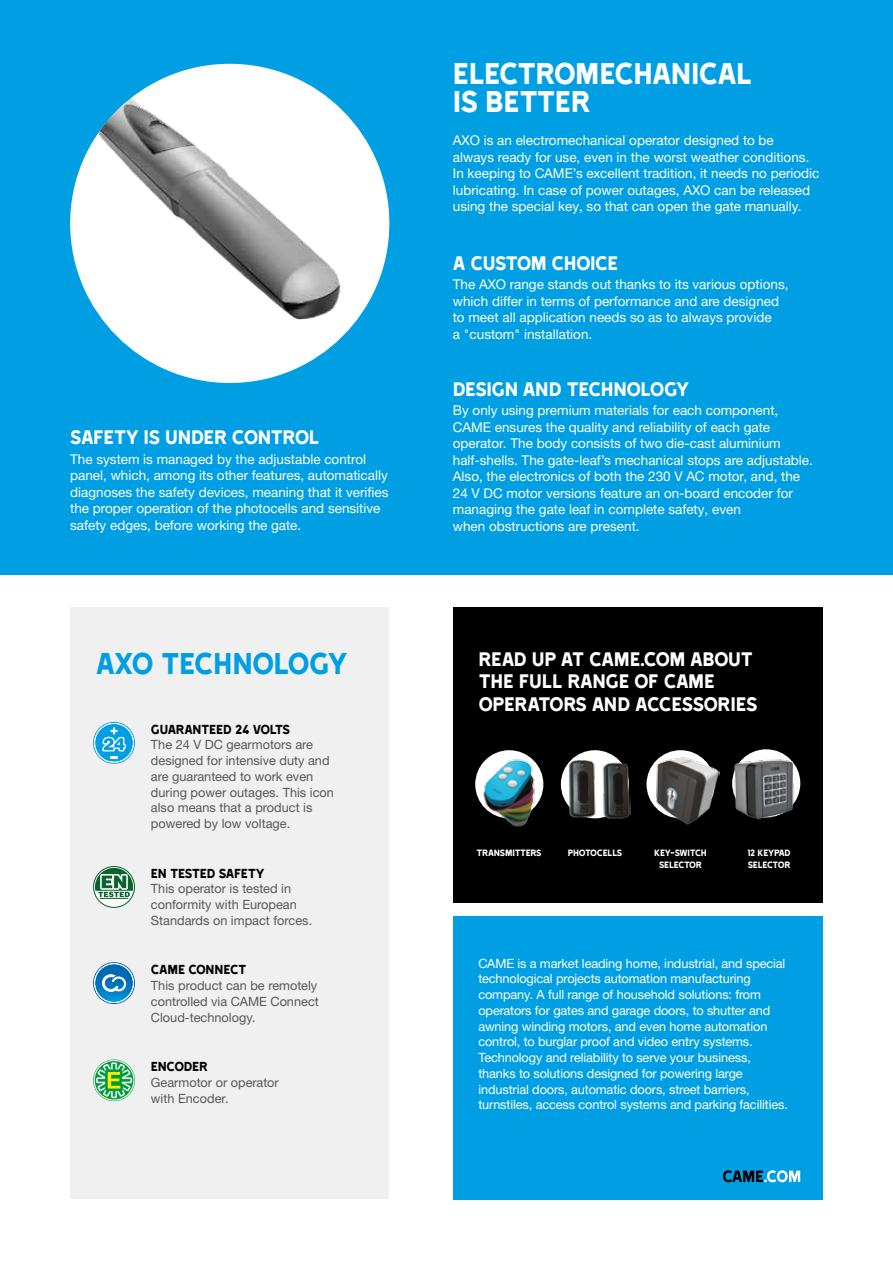
<style>
.page{position:relative;width:893px;height:1263px;background:#fff}
.page>*{position:absolute;margin:0;border:0;box-sizing:border-box;transform-origin:0 0}
.t1{font:34.5px/28.5px "Came Type";letter-spacing:-.025em;color:#fff}
.t2{font:34.5px "Came Type";letter-spacing:-.03em;color:#009fe3}
.t3{font:22.5px/22.5px "Came Type";letter-spacing:-.025em;color:#fff}
.t4{font:15px "Came Type";letter-spacing:-.025em;color:#000}
.t5{font:13.5px/16.5px "Helvetica Neue LTW1 G";color:#fff}
.t6{font:12.75px/15.8px "Helvetica Neue LTW1 G";letter-spacing:-.01em;color:#fff}
.t7{font:12.75px/15.8px "Helvetica Neue LTW1 G";color:#575756}
.t8{font:10.5px/12px "Came Type";letter-spacing:-.03em;color:#fff}
</style>
<div class="page">
<div style="left:0;top:0;width:893px;height:574px;background:#009fe3"></div>
<div style="left:70px;top:64px;width:319px;height:319px;background:#fff;border-radius:50%"></div>
<img style="left:90px;top:95px;width:250px;height:224px">
<div style="left:453px;top:916px;width:370px;height:283px;background:#009fe3"></div>
<svg style="left:723px;top:1170px;width:77px;height:12px"></svg>
<div style="left:70px;top:608px;width:319px;height:591px;background:#f0f0f0"></div>
<svg style="left:93px;top:866px;width:42px;height:42px"></svg>
<svg style="left:93px;top:722px;width:42px;height:42px"></svg>
<svg style="left:93px;top:1059px;width:42px;height:42px"></svg>
<svg style="left:94px;top:1060px;width:40px;height:41px"></svg>
<svg style="left:96px;top:1062px;width:36px;height:36px"></svg>
<svg style="left:93px;top:962px;width:42px;height:42px"></svg>
<div style="left:453px;top:608px;width:370px;height:295px;background:#000"></div>
<div style="left:561px;top:750px;width:68px;height:68px;background:#fff;border-radius:50%"></div>
<div style="left:732px;top:749px;width:68px;height:68px;background:#fff;border-radius:50%"></div>
<div style="left:475px;top:750px;width:68px;height:68px;background:#fff;border-radius:50%"></div>
<svg style="left:646px;top:750px;width:69px;height:68px"></svg>
<img style="left:482px;top:755px;width:56px;height:72px">
<img style="left:568px;top:758px;width:62px;height:61px">
<img style="left:654px;top:753px;width:65px;height:72px">
<img style="left:732px;top:756px;width:69px;height:64px">
<h2 class="t3" style="left:70px;top:426px;width:251px">SAFETY IS UNDER CONTROL</h2>
<p class="t5" style="left:70px;top:450px;width:320px">The system is managed by the adjustable control panel, which, among its other features, automatically diagnoses the safety devices, meaning that it verifies the proper operation of the photocells and sensitive safety edges, before working the gate.</p>
<h1 class="t2" style="left:96px;top:645px;width:253px">AXO TECHNOLOGY</h1>
<p class="t4" style="left:151px;top:721px;width:141px">GUARANTEED 24 VOLTS</p>
<p class="t7" style="left:151px;top:737px;width:185px">The 24 V DC gearmotors are designed for intensive duty and are guaranteed to work even during power outages. This icon also means that a product is powered by low voltage.</p>
<p class="t4" style="left:151px;top:865px;width:115px">EN TESTED SAFETY</p>
<p class="t7" style="left:151px;top:881px;width:163px">This operator is tested in conformity with European<br>Standards on impact forces.</p>
<p class="t4" style="left:151px;top:962px;width:97px">CAME CONNECT</p>
<p class="t7" style="left:151px;top:978px;width:169px">This product can be remotely controlled via CAME Connect<br>Cloud-technology.</p>
<p class="t4" style="left:151px;top:1059px;width:58px">ENCODER</p>
<p class="t7" style="left:151px;top:1074px;width:129px">Gearmotor or operator with Encoder.</p>
<h1 class="t1" style="left:453px;top:58px;width:301px">ELECTROMECHANICAL<br>IS BETTER</h1>
<p class="t5" style="left:453px;top:132px;width:368px">AXO is an electromechanical operator designed to be<br>always ready for use, even in the worst weather conditions.<br>In keeping to CAME’s excellent tradition, it needs no periodic lubricating. In case of power outages, AXO can be released using the special key, so that can open the gate manually.</p>
<h2 class="t3" style="left:453px;top:251px;width:167px">A CUSTOM CHOICE</h2>
<p class="t5" style="left:453px;top:276px;width:337px">The AXO range stands out thanks to its various options, which differ in terms of performance and are designed to meet all application needs so as to always provide<br>a "custom" installation.</p>
<h2 class="t3" style="left:453px;top:377px;width:238px">DESIGN AND TECHNOLOGY</h2>
<p class="t5" style="left:453px;top:402px;width:362px">By only using premium materials for each component, CAME ensures the quality and reliability of each gate operator. The body consists of two die-cast aluminium half-shells. The gate-leaf’s mechanical stops are adjustable.<br>Also, the electronics of both the 230 V AC motor, and, the 24 V DC motor versions feature an on-board encoder for managing the gate leaf in complete safety, even<br>when obstructions are present.</p>
<h2 class="t3" style="left:478px;top:647px;width:281px">READ UP AT CAME.COM ABOUT<br>THE FULL RANGE OF CAME<br>OPERATORS AND ACCESSORIES</h2>
<p class="t8" style="left:476px;top:846px;width:67px">TRANSMITTERS</p>
<p class="t8" style="left:748px;top:846px;width:44px">12 KEYPAD<br>SELECTOR</p>
<p class="t8" style="left:568px;top:846px;width:56px">PHOTOCELLS</p>
<p class="t8" style="left:654px;top:846px;width:54px;text-align:center">KEY-SWITCH<br>SELECTOR</p>
<p class="t6" style="left:478px;top:955px;width:311px">CAME is a market leading home, industrial, and special technological projects automation manufacturing company. A full range of household solutions: from operators for gates and garage doors, to shutter and awning winding motors, and even home automation control, to burglar proof and video entry systems.<br>Technology and reliability to serve your business, thanks to solutions designed for powering large industrial doors, automatic doors, street barriers, turnstiles, access control systems and parking facilities.</p>
</div>
